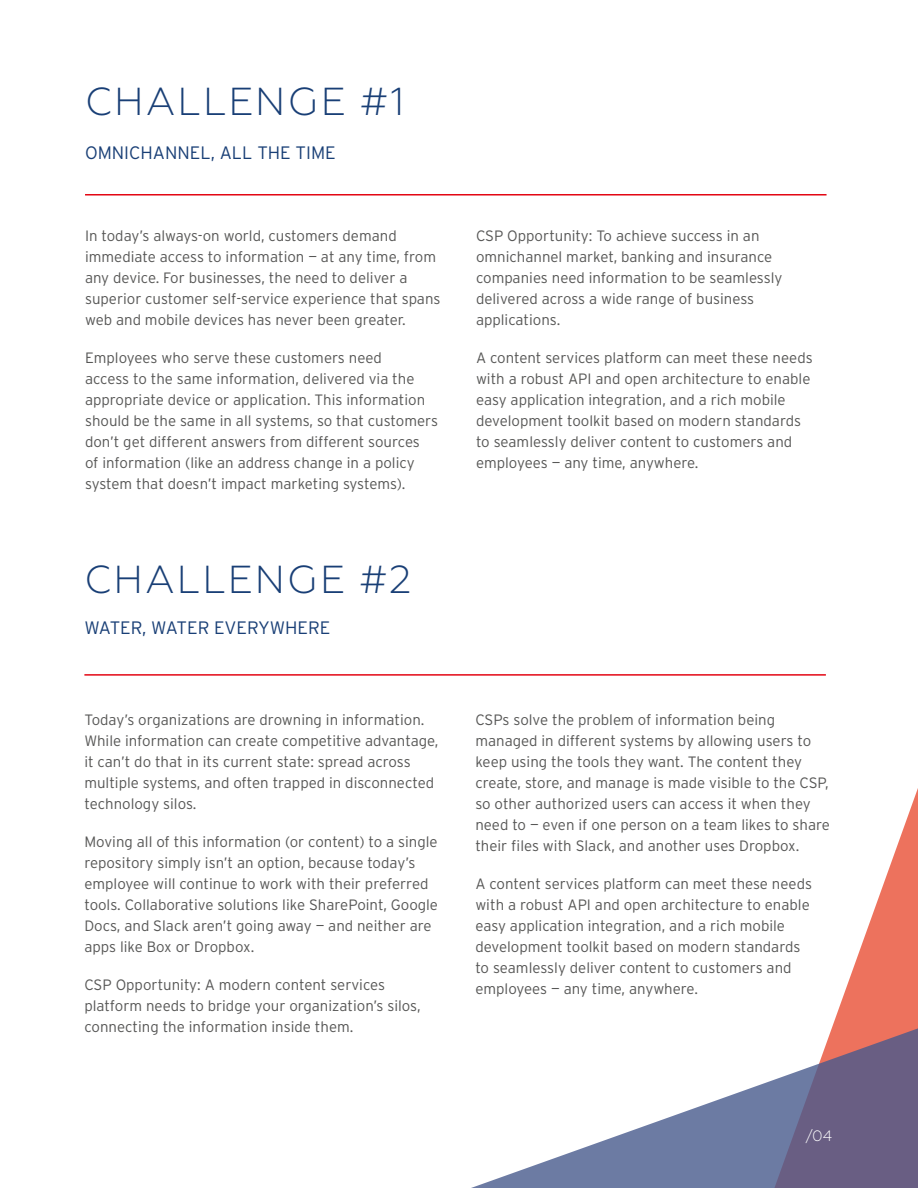
<style>
.page{position:relative;width:918px;height:1188px;background:#fff}
.page>*{position:absolute;margin:0;border:0;box-sizing:border-box;transform-origin:0 0}
.t1{font:300 39px "Geometria";letter-spacing:.06em;color:#193f76}
.t2{font:300 18px "Interstate";color:#193f76}
.t3{font:300 15px/21px "Interstate";color:#575756}
.t4{font:300 15px "Geometria";color:#fff}
</style>
<div class="page">
<svg style="left:833px;top:788px;width:85px;height:236px"></svg>
<svg style="left:471px;top:1024px;width:447px;height:164px"></svg>
<hr style="left:85px;top:194px;width:742px;height:2px;background:#e30613">
<hr style="left:84px;top:674px;width:742px;height:2px;background:#e30613">
<h1 class="t1" style="left:85px;top:79px;width:321px">CHALLENGE #1</h1>
<p class="t2" style="left:85px;top:143px;width:252px">OMNICHANNEL, ALL THE TIME</p>
<p class="t3" style="left:85px;top:225px;width:357px">In today’s always-on world, customers demand immediate access to information — at any time, from any device. For businesses, the need to deliver a superior customer self-service experience that spans web and mobile devices has never been greater.</p>
<p class="t3" style="left:85px;top:347px;width:355px">Employees who serve these customers need<br>access to the same information, delivered via the appropriate device or application. This information should be the same in all systems, so that customers don’t get different answers from different sources<br>of information (like an address change in a policy system that doesn’t impact marketing systems).</p>
<h1 class="t1" style="left:85px;top:557px;width:328px">CHALLENGE #2</h1>
<p class="t2" style="left:84px;top:617px;width:248px">WATER, WATER EVERYWHERE</p>
<p class="t3" style="left:84px;top:709px;width:356px">Today’s organizations are drowning in information.<br>While information can create competitive advantage, it can’t do that in its current state: spread across multiple systems, and often trapped in disconnected technology silos.</p>
<p class="t3" style="left:84px;top:831px;width:355px">Moving all of this information (or content) to a single repository simply isn’t an option, because today’s employee will continue to work with their preferred tools. Collaborative solutions like SharePoint, Google Docs, and Slack aren’t going away — and neither are apps like Box or Dropbox.</p>
<p class="t3" style="left:84px;top:974px;width:338px">CSP Opportunity: A modern content services platform needs to bridge your organization’s silos, connecting the information inside them.</p>
<p class="t3" style="left:476px;top:225px;width:308px">CSP Opportunity: To achieve success in an omnichannel market, banking and insurance companies need information to be seamlessly delivered across a wide range of business applications.</p>
<p class="t3" style="left:476px;top:347px;width:338px">A content services platform can meet these needs with a robust API and open architecture to enable easy application integration, and a rich mobile development toolkit based on modern standards to seamlessly deliver content to customers and employees — any time, anywhere.</p>
<p class="t3" style="left:475px;top:709px;width:356px">CSPs solve the problem of information being managed in different systems by allowing users to keep using the tools they want. The content they create, store, and manage is made visible to the CSP, so other authorized users can access it when they need to — even if one person on a team likes to share their files with Slack, and another uses Dropbox.</p>
<p class="t3" style="left:475px;top:873px;width:338px">A content services platform can meet these needs with a robust API and open architecture to enable easy application integration, and a rich mobile development toolkit based on modern standards to seamlessly deliver content to customers and employees — any time, anywhere.</p>
<p class="t4" style="left:805px;top:1127px;width:28px">/04</p>
</div>
